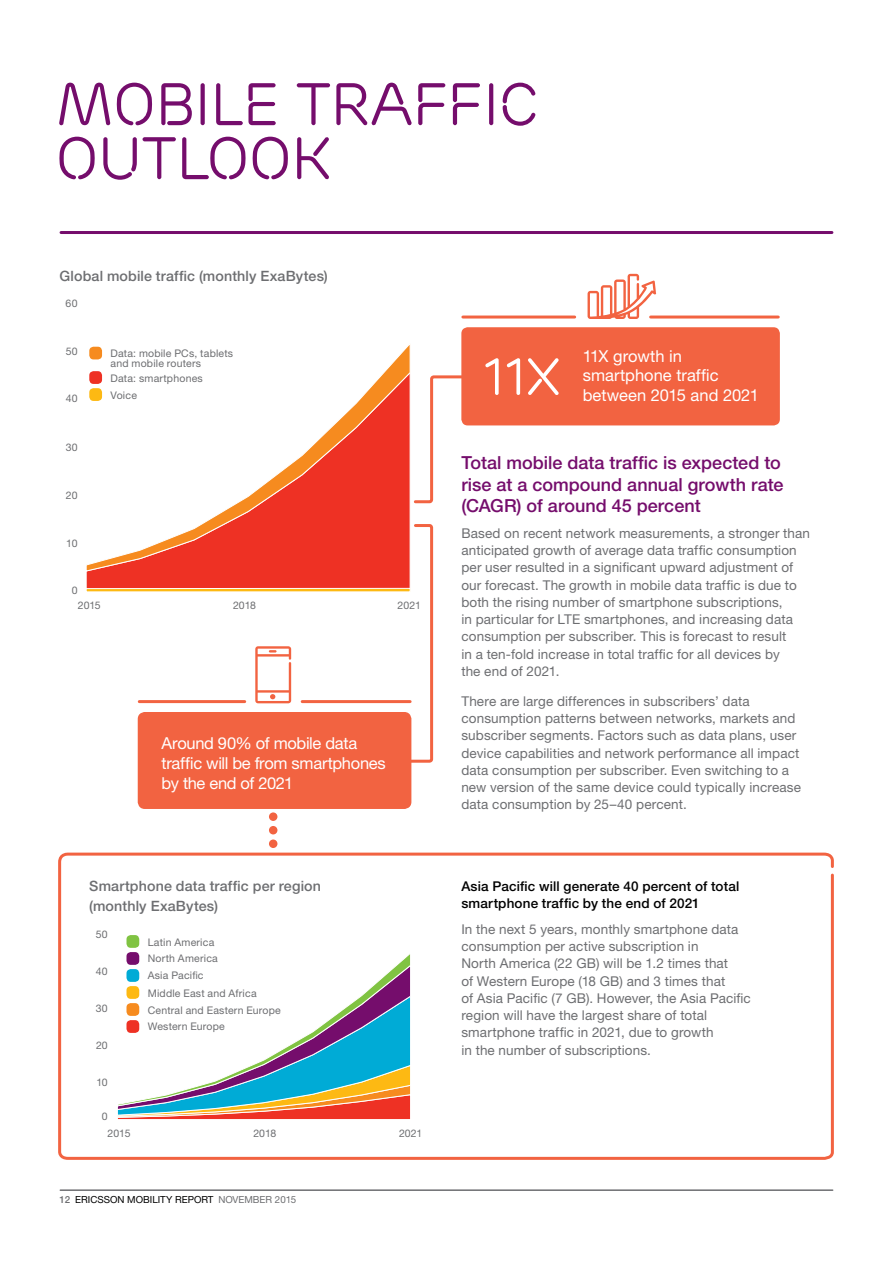
<style>
.page{position:relative;width:893px;height:1263px;background:#fff}
.page>*{position:absolute;margin:0;border:0;box-sizing:border-box;transform-origin:0 0}
.t1{font:60px/54px "Ericsson Capital";letter-spacing:-.02em;color:#750d6c}
.t2{font:52.5px "Ericsson Capital TT";color:#fff}
.t3{font:500 18px/21.6px "Ericsson Sans";color:#750d6c}
.t4{font:16.5px/19.8px "Ericsson Sans";letter-spacing:-.015em;color:#fff}
.t5{font:500 14.25px/19.5px "Ericsson Sans";letter-spacing:.01em;color:#6d6e71}
.t6{font:13.5px/17.2px "Ericsson Sans";letter-spacing:.01em;color:#6d6e71}
.t7{font:500 13.5px/17.1px "Ericsson Sans";letter-spacing:.01em;color:#000}
.t8{font:10.5px/17px "Ericsson Sans";letter-spacing:.02em;color:#6d6e71}
.t9{font:9.75px "Ericsson Sans";color:#000}
.s1{font-weight:500;color:#6d6e71}
.s2{color:#6d6e71}
</style>
<div class="page">
<hr style="left:60px;top:1189px;width:773px;height:2px;background:#6d6e71">
<svg style="left:413px;top:375px;width:182px;height:129px"></svg>
<div style="left:461px;top:327px;width:319px;height:98px;background:#f26341;border-radius:6px"></div>
<svg style="left:89px;top:345px;width:322px;height:177px"></svg>
<svg style="left:58px;top:852px;width:776px;height:308px"></svg>
<div style="left:89px;top:371px;width:13px;height:13px;background:#ee3124;border-radius:4px"></div>
<div style="left:89px;top:388px;width:13px;height:13px;background:#fdb913;border-radius:4px"></div>
<div style="left:89px;top:347px;width:13px;height:12px;background:#f68b1f;border-radius:4px"></div>
<div style="left:126px;top:935px;width:13px;height:13px;background:#80c342;border-radius:4px"></div>
<div style="left:126px;top:952px;width:13px;height:13px;background:#750d6c;border-radius:4px"></div>
<div style="left:126px;top:969px;width:13px;height:13px;background:#00abd6;border-radius:4px"></div>
<div style="left:126px;top:986px;width:13px;height:13px;background:#fdb913;border-radius:4px"></div>
<div style="left:126px;top:1003px;width:13px;height:13px;background:#f68b1f;border-radius:4px"></div>
<div style="left:126px;top:1020px;width:13px;height:13px;background:#ee3124;border-radius:4px"></div>
<svg style="left:86px;top:522px;width:348px;height:242px"></svg>
<div style="left:269px;top:826px;width:8px;height:8px;background:#f26341;border-radius:50%"></div>
<div style="left:269px;top:812px;width:8px;height:9px;background:#f26341;border-radius:50%"></div>
<div style="left:269px;top:839px;width:8px;height:9px;background:#f26341;border-radius:50%"></div>
<hr style="left:61px;top:231px;width:771px;height:3px;background:#750d6c">
<div style="left:138px;top:713px;width:273px;height:95px;background:#f26341;border-radius:6px"></div>
<div style="left:138px;top:712px;width:273px;height:97px;border:2px solid #f26341;border-radius:6px"></div>
<hr style="left:463px;top:315px;width:112px;height:3px;background:#f26341">
<hr style="left:139px;top:700px;width:106px;height:3px;background:#f26341">
<hr style="left:651px;top:315px;width:127px;height:3px;background:#f26341">
<hr style="left:302px;top:700px;width:108px;height:3px;background:#f26341">
<svg style="left:588px;top:274px;width:68px;height:45px"></svg>
<h1 class="t1" style="left:55px;top:78px;width:485px">MOBILE TRAFFIC<br>OUTLOOK</h1>
<p class="t5" style="left:60px;top:266px;width:270px">Global mobile traffic (monthly ExaBytes)</p>
<p class="t8" style="left:66px;top:295px;width:13px">60</p>
<p class="t8" style="left:66px;top:343px;width:13px">50</p>
<p class="t8" style="left:66px;top:390px;width:13px">40</p>
<p class="t8" style="left:66px;top:439px;width:13px">30</p>
<p class="t8" style="left:66px;top:486px;width:13px">20</p>
<p class="t8" style="left:66px;top:534px;width:13px">10</p>
<p class="t8" style="left:72px;top:582px;width:7px">0</p>
<p class="t8" style="left:111px;top:348px;width:124px;line-height:10.5px">Data: mobile PCs, tablets and mobile routers</p>
<p class="t8" style="left:111px;top:369px;width:94px">Data: smartphones<br>Voice</p>
<p class="t8" style="left:78px;top:597px;width:24px">2015</p>
<p class="t8" style="left:233px;top:597px;width:24px">2018</p>
<p class="t8" style="left:398px;top:597px;width:25px">2021</p>
<p class="t4" style="left:162px;top:733px;width:226px">Around 90% of mobile data traffic will be from smartphones by the end of 2021</p>
<p class="t5" style="left:89px;top:876px;width:233px">Smartphone data traffic per region (monthly ExaBytes)</p>
<p class="t8" style="left:148px;top:934px;width:72px;line-height:16.2px">Latin America<br>North America</p>
<p class="t8" style="left:148px;top:967px;width:135px">Asia Pacific<br>Middle East and Africa<br>Central and Eastern Europe<br>Western Europe</p>
<p class="t8" style="left:96px;top:925px;width:13px">50</p>
<p class="t8" style="left:96px;top:963px;width:13px">40</p>
<p class="t8" style="left:96px;top:1000px;width:13px">30</p>
<p class="t8" style="left:96px;top:1037px;width:13px">20</p>
<p class="t8" style="left:96px;top:1074px;width:13px">10</p>
<p class="t8" style="left:102px;top:1108px;width:7px">0</p>
<p class="t8" style="left:108px;top:1125px;width:24px">2015</p>
<p class="t8" style="left:253px;top:1125px;width:24px">2018</p>
<p class="t8" style="left:399px;top:1125px;width:25px">2021</p>
<p class="t9" style="left:60px;top:1194px;width:238px"><span class="s1">12</span> ERICSSON MOBILITY REPORT <span class="s2">NOVEMBER 2015</span></p>
<h2 class="t2" style="left:483px;top:346px;width:79px">11X</h2>
<p class="t4" style="left:583px;top:346px;width:178px">11X growth in smartphone traffic between 2015 and 2021</p>
<h3 class="t3" style="left:461px;top:452px;width:324px">Total mobile data traffic is expected to rise at a compound annual growth rate (CAGR) of around 45 percent</h3>
<p class="t6" style="left:461px;top:525px;width:350px">Based on recent network measurements, a stronger than anticipated growth of average data traffic consumption per user resulted in a significant upward adjustment of our forecast. The growth in mobile data traffic is due to both the rising number of smartphone subscriptions,<br>in particular for LTE smartphones, and increasing data consumption per subscriber. This is forecast to result<br>in a ten-fold increase in total traffic for all devices by<br>the end of 2021.</p>
<p class="t6" style="left:461px;top:693px;width:341px">There are large differences in subscribers’ data consumption patterns between networks, markets and subscriber segments. Factors such as data plans, user device capabilities and network performance all impact data consumption per subscriber. Even switching to a new version of the same device could typically increase data consumption by 25–40 percent.</p>
<p class="t7" style="left:461px;top:877px;width:280px">Asia Pacific will generate 40 percent of total smartphone traffic by the end of 2021</p>
<p class="t6" style="left:461px;top:920px;width:291px">In the next 5 years, monthly smartphone data consumption per active subscription in<br>North America (22 GB) will be 1.2 times that<br>of Western Europe (18 GB) and 3 times that<br>of Asia Pacific (7 GB). However, the Asia Pacific region will have the largest share of total smartphone traffic in 2021, due to growth<br>in the number of subscriptions.</p>
</div>
